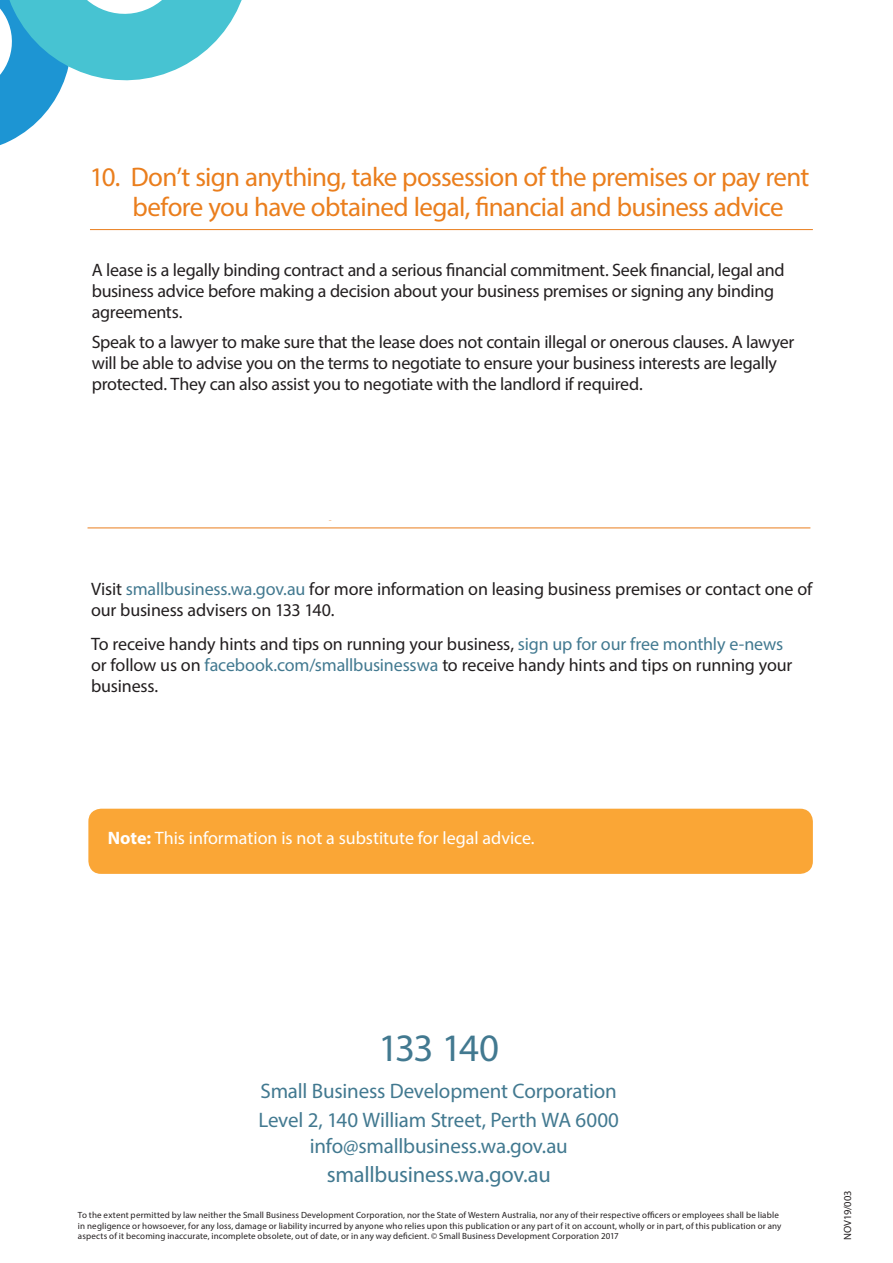
<style>
.page{position:relative;width:893px;height:1263px;background:#fff}
.page>*{position:absolute;margin:0;border:0;box-sizing:border-box;transform-origin:0 0}
._5__Body_Copy{font:39px "Myriad Pro";letter-spacing:-.055em;color:#427990}
._2__Subheader__L2{font:27px/30px "Myriad Pro";letter-spacing:-.025em;color:#ea7e1d}
._5__Body_Copy-2{font:22.5px "Myriad Pro";letter-spacing:-.015em;color:#427990}
._5__Body_Copy-3{font:21px "Myriad Pro";letter-spacing:-.01em;color:#427990}
._5__Body_Copy-4{font:18px/21px "Myriad Pro";letter-spacing:-.015em;color:#231f20}
.t1{font:18px "Myriad Pro";color:#fff}
._5__Body_Copy-5{font:10.5px "Myriad Pro";color:#231f20}
.Disclaimer{font:9px/10.5px "Myriad Pro";letter-spacing:.015em;color:#231f20}
.s1{color:#427990}
.s2{font-weight:700}
</style>
<div class="page">
<hr style="left:90px;top:229px;width:723px;height:1px;background:#ea7e1d">
<div style="left:88px;top:809px;width:725px;height:65px;background:#faa636;border-radius:13px"></div>
<hr style="left:88px;top:527px;width:722px;height:1px;background:#ea7e1d">
<svg style="left:0;top:0;width:242px;height:145px"></svg>
<h2 class="_2__Subheader__L2" style="left:133px;top:162px;width:678px;text-indent:-43px">10. Don’t sign anything, take possession of the premises or pay rent before you have obtained legal, financial and business advice</h2>
<p class="_5__Body_Copy-4" style="left:92px;top:260px;width:694px">A lease is a legally binding contract and a serious financial commitment. Seek financial, legal and business advice before making a decision about your business premises or signing any binding agreements.</p>
<p class="_5__Body_Copy-4" style="left:92px;top:331px;width:704px">Speak to a lawyer to make sure that the lease does not contain illegal or onerous clauses. A lawyer will be able to advise you on the terms to negotiate to ensure your business interests are legally protected. They can also assist you to negotiate with the landlord if required.</p>
<p class="_5__Body_Copy-4" style="left:91px;top:578px;width:723px">Visit <span class="s1">smallbusiness.wa.gov.au</span> for more information on leasing business premises or contact one of our business advisers on 133 140.</p>
<p class="_5__Body_Copy-4" style="left:91px;top:633px;width:703px">To receive handy hints and tips on running your business, <span class="s1">sign up for our free monthly e-news </span>or follow us on <span class="s1">facebook.com/smallbusinesswa</span> to receive handy hints and tips on running your business.</p>
<p class="t1" style="left:108px;top:826px;width:428px"><span class="s2">Note:</span> This information is not a substitute for legal advice.</p>
<p class="_5__Body_Copy" style="left:378px;top:1023px;width:122px">133 140</p>
<p class="_5__Body_Copy-3" style="left:261px;top:1078px;width:358px">Small Business Development Corporation</p>
<p class="_5__Body_Copy-3" style="left:258px;top:1107px;width:362px">Level 2, 140 William Street, Perth WA 6000</p>
<p class="_5__Body_Copy-3" style="left:310px;top:1133px;width:259px">info@smallbusiness.wa.gov.au</p>
<p class="_5__Body_Copy-2" style="left:327px;top:1161px;width:226px">smallbusiness.wa.gov.au</p>
<p class="Disclaimer" style="left:78px;top:1210px;width:705px">To the extent permitted by law neither the Small Business Development Corporation, nor the State of Western Australia, nor any of their respective officers or employees shall be liable in negligence or howsoever, for any loss, damage or liability incurred by anyone who relies upon this publication or any part of it on account, wholly or in part, of this publication or any aspects of it becoming inaccurate, incomplete obsolete, out of date, or in any way deficient. © Small Business Development Corporation 2017</p>
<p class="_5__Body_Copy-5" style="left:841px;top:1240px;width:52px;rotate:-90deg">NOV19/003</p>
</div>
